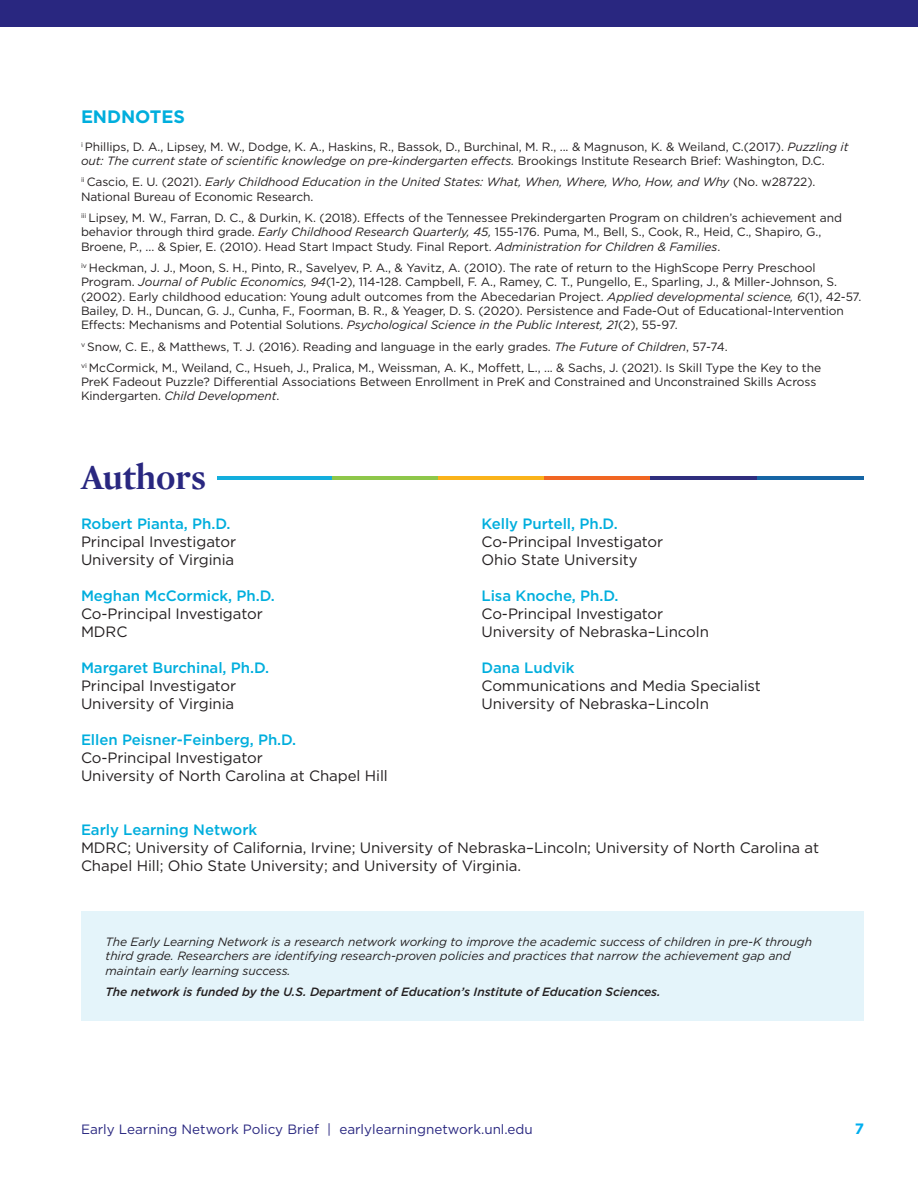
<style>
.page{position:relative;width:918px;height:1188px;background:#fff}
.page>*{position:absolute;margin:0;border:0;box-sizing:border-box;transform-origin:0 0}
.t1{font:700 36px "Mercury Display";color:#292780}
.t2{font:700 18px "Gotham";letter-spacing:-.005em;color:#00aedd}
.t3{font:15px/18px "Gotham";letter-spacing:-.005em;color:#231f20}
.t4{font:500 15px "Gotham";letter-spacing:-.005em;color:#00aedd}
.t5{font:700 15px "Gotham";color:#00aeef}
.t6{font:13.5px "Gotham";color:#292780}
.t7{font:12px/14.4px "Gotham";letter-spacing:-.005em;color:#231f20}
.t8{font:italic 12px/14.4px "Gotham";letter-spacing:-.005em;color:#231f20}
.t9{font:italic 500 12px "Gotham";letter-spacing:-.005em;color:#231f20}
.s1{font-style:italic}
.s2{font-style:normal}
</style>
<div class="page">
<hr style="left:217px;top:476px;width:115px;height:4px;background:#13aedd">
<hr style="left:332px;top:476px;width:106px;height:4px;background:#8ec74a">
<hr style="left:438px;top:476px;width:107px;height:4px;background:#fab31a">
<hr style="left:545px;top:476px;width:106px;height:4px;background:#f16623">
<hr style="left:651px;top:476px;width:106px;height:4px;background:#2f2e7e">
<hr style="left:757px;top:476px;width:106px;height:4px;background:#1665a5">
<div style="left:0;top:0;width:918px;height:27px;background:#292780"></div>
<div style="left:81px;top:912px;width:782px;height:109px;background:#e4f4fa"></div>
<h2 class="t2" style="left:81px;top:105px;width:105px">ENDNOTES</h2>
<p class="t7" style="left:81px;top:139px;width:769px"><sup>i</sup> Phillips, D. A., Lipsey, M. W., Dodge, K. A., Haskins, R., Bassok, D., Burchinal, M. R., ... &amp; Magnuson, K. &amp; Weiland, C.(2017). <span class="s1">Puzzling it out: The current state of scientific knowledge on pre-kindergarten effects.</span> Brookings Institute Research Brief: Washington, D.C.</p>
<p class="t8" style="left:81px;top:175px;width:736px"><sup>ii</sup> <span class="s2">Cascio, E. U. (2021).</span> Early Childhood Education in the United States: What, When, Where, Who, How, and Why <span class="s2">(No. w28722).<br>National Bureau of Economic Research.</span></p>
<p class="t7" style="left:81px;top:210px;width:763px"><sup>iii</sup> Lipsey, M. W., Farran, D. C., &amp; Durkin, K. (2018). Effects of the Tennessee Prekindergarten Program on children’s achievement and behavior through third grade. <span class="s1">Early Childhood Research Quarterly, 45,</span> 155-176. Puma, M., Bell, S., Cook, R., Heid, C., Shapiro, G.,<br>Broene, P., ... &amp; Spier, E. (2010). Head Start Impact Study. Final Report. <span class="s1">Administration for Children &amp; Families</span>.</p>
<p class="t7" style="left:81px;top:260px;width:782px"><sup>iv</sup> Heckman, J. J., Moon, S. H., Pinto, R., Savelyev, P. A., &amp; Yavitz, A. (2010). The rate of return to the HighScope Perry Preschool Program. <span class="s1">Journal of Public Economics, 94</span>(1-2), 114-128. Campbell, F. A., Ramey, C. T., Pungello, E., Sparling, J., &amp; Miller-Johnson, S. (2002). Early childhood education: Young adult outcomes from the Abecedarian Project. <span class="s1">Applied developmental science, 6</span>(1), 42-57.<br>Bailey, D. H., Duncan, G. J., Cunha, F., Foorman, B. R., &amp; Yeager, D. S. (2020). Persistence and Fade-Out of Educational-Intervention Effects: Mechanisms and Potential Solutions. <span class="s1">Psychological Science in the Public Interest, 21</span>(2), 55-97.</p>
<p class="t7" style="left:81px;top:335px;width:742px;line-height:21.1px"><sup>v</sup> Snow, C. E., &amp; Matthews, T. J. (2016). Reading and language in the early grades. <span class="s1">The Future of Children</span>, 57-74.<br><sup>vi</sup> McCormick, M., Weiland, C., Hsueh, J., Pralica, M., Weissman, A. K., Moffett, L., ... &amp; Sachs, J. (2021). Is Skill Type the Key to the</p>
<p class="t7" style="left:81px;top:374px;width:737px">PreK Fadeout Puzzle? Differential Associations Between Enrollment in PreK and Constrained and Unconstrained Skills Across<br>Kindergarten. <span class="s1">Child Development</span>.</p>
<h1 class="t1" style="left:81px;top:450px;width:126px">Authors</h1>
<p class="t4" style="left:81px;top:514px;width:151px">Robert Pianta, Ph.D.</p>
<p class="t3" style="left:81px;top:532px;width:157px">Principal Investigator<br>University of Virginia</p>
<p class="t4" style="left:81px;top:586px;width:195px">Meghan McCormick, Ph.D.</p>
<p class="t3" style="left:81px;top:604px;width:183px">Co-Principal Investigator<br>MDRC</p>
<p class="t4" style="left:81px;top:658px;width:190px">Margaret Burchinal, Ph.D.</p>
<p class="t3" style="left:81px;top:676px;width:157px">Principal Investigator<br>University of Virginia</p>
<p class="t4" style="left:81px;top:730px;width:217px">Ellen Peisner-Feinberg, Ph.D.</p>
<p class="t3" style="left:81px;top:748px;width:308px">Co-Principal Investigator<br>University of North Carolina at Chapel Hill</p>
<p class="t4" style="left:482px;top:514px;width:138px">Kelly Purtell, Ph.D.</p>
<p class="t3" style="left:482px;top:532px;width:183px">Co-Principal Investigator<br>Ohio State University</p>
<p class="t4" style="left:482px;top:586px;width:138px">Lisa Knoche, Ph.D.</p>
<p class="t3" style="left:482px;top:604px;width:229px">Co-Principal Investigator<br>University of Nebraska–Lincoln</p>
<p class="t4" style="left:482px;top:658px;width:94px">Dana Ludvik</p>
<p class="t3" style="left:482px;top:676px;width:281px">Communications and Media Specialist<br>University of Nebraska–Lincoln</p>
<p class="t4" style="left:81px;top:820px;width:178px">Early Learning Network</p>
<p class="t3" style="left:81px;top:838px;width:740px">MDRC; University of California, Irvine; University of Nebraska–Lincoln; University of North Carolina at<br>Chapel Hill; Ohio State University; and University of Virginia.</p>
<p class="t8" style="left:106px;top:934px;width:708px">The Early Learning Network is a research network working to improve the academic success of children in pre-K through third grade. Researchers are identifying research-proven policies and practices that narrow the achievement gap and maintain early learning success.</p>
<p class="t9" style="left:106px;top:984px;width:557px">The network is funded by the U.S. Department of Education’s Institute of Education Sciences.</p>
<p class="t6" style="left:81px;top:1121px;width:453px">Early Learning Network Policy Brief | earlylearningnetwork.unl.edu</p>
<p class="t5" style="left:855px;top:1119px;width:11px">7</p>
</div>
